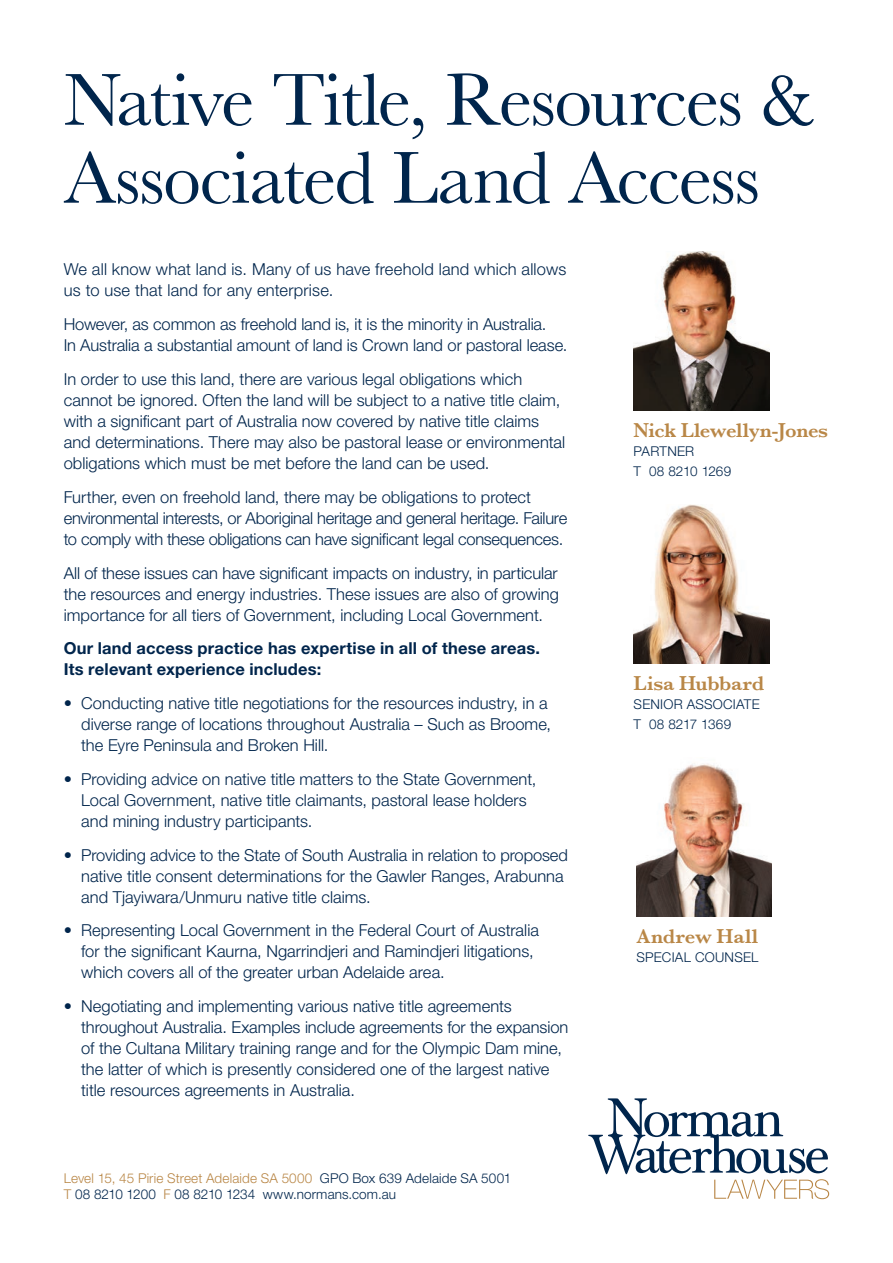
<style>
.page{position:relative;width:893px;height:1263px;background:#fff}
.page>*{position:absolute;margin:0;border:0;box-sizing:border-box;transform-origin:0 0}
.t1{font:76.5px/78px "Baskerville";letter-spacing:-.025em;color:#00254c}
.t2{font:600 20.55px "Baskerville";letter-spacing:-.01em;color:#b98747}
.t3{font:300 16.5px/21px "Helvetica Neue LT Std";color:#00254c}
.t4{font:700 16.5px/21px "Helvetica Neue LT Std";letter-spacing:.01em;color:#00254c}
.t5{font:300 13.5px/20.4px "Helvetica Neue LT Std";letter-spacing:.01em;color:#00254c}
.s1{color:#b98747}
</style>
<div class="page">
<img style="left:634px;top:251px;width:135px;height:160px">
<svg style="left:588px;top:1098px;width:241px;height:101px"></svg>
<img style="left:634px;top:504px;width:135px;height:160px">
<img style="left:636px;top:763px;width:136px;height:154px">
<h1 class="t1" style="left:64px;top:60px;width:751px">Native Title, Resources &amp;<br>Associated Land Access</h1>
<p class="t3" style="left:64px;top:259px;width:504px">We all know what land is. Many of us have freehold land which allows us to use that land for any enterprise.</p>
<p class="t3" style="left:64px;top:313px;width:505px">However, as common as freehold land is, it is the minority in Australia.<br>In Australia a substantial amount of land is Crown land or pastoral lease.</p>
<p class="t3" style="left:64px;top:368px;width:503px">In order to use this land, there are various legal obligations which cannot be ignored. Often the land will be subject to a native title claim, with a significant part of Australia now covered by native title claims and determinations. There may also be pastoral lease or environmental obligations which must be met before the land can be used.</p>
<p class="t3" style="left:64px;top:486px;width:505px">Further, even on freehold land, there may be obligations to protect environmental interests, or Aboriginal heritage and general heritage. Failure to comply with these obligations can have significant legal consequences.</p>
<p class="t3" style="left:64px;top:562px;width:497px;text-align:justify">All of these issues can have significant impacts on industry, in particular the resources and energy industries. These issues are also of growing importance for all tiers of Government, including Local Government.</p>
<p class="t4" style="left:64px;top:637px;width:478px">Our land access practice has expertise in all of these areas.<br>Its relevant experience includes:</p>
<p class="t3" style="left:81px;top:692px;width:471px;text-indent:-17px">• Conducting native title negotiations for the resources industry, in a diverse range of locations throughout Australia – Such as Broome, the Eyre Peninsula and Broken Hill.</p>
<p class="t3" style="left:81px;top:768px;width:457px;text-indent:-17px">• Providing advice on native title matters to the State Government,<br>Local Government, native title claimants, pastoral lease holders and mining industry participants.</p>
<p class="t3" style="left:81px;top:844px;width:488px;text-indent:-17px">• Providing advice to the State of South Australia in relation to proposed native title consent determinations for the Gawler Ranges, Arabunna and Tjayiwara/Unmuru native title claims.</p>
<p class="t3" style="left:81px;top:920px;width:459px;text-indent:-17px">• Representing Local Government in the Federal Court of Australia for the significant Kaurna, Ngarrindjeri and Ramindjeri litigations, which covers all of the greater urban Adelaide area.</p>
<p class="t3" style="left:81px;top:995px;width:489px;text-indent:-17px">• Negotiating and implementing various native title agreements throughout Australia. Examples include agreements for the expansion of the Cultana Military training range and for the Olympic Dam mine, the latter of which is presently considered one of the largest native title resources agreements in Australia.</p>
<p class="t5" style="left:64px;top:1169px;width:449px;line-height:16.5px"><span class="s1">Level 15, 45 Pirie Street Adelaide SA 5000</span> GPO Box 639 Adelaide SA 5001<br><span class="s1">T</span> 08 8210 1200 <span class="s1">F</span> 08 8210 1234 www.normans.com.au</p>
<p class="t2" style="left:634px;top:419px;width:196px">Nick Llewellyn-Jones</p>
<p class="t5" style="left:634px;top:440px;width:99px">PARTNER<br>T 08 8210 1269</p>
<p class="t2" style="left:634px;top:671px;width:132px">Lisa Hubbard</p>
<p class="t5" style="left:634px;top:693px;width:128px">SENIOR ASSOCIATE<br>T 08 8217 1369</p>
<p class="t2" style="left:636px;top:924px;width:123px">Andrew Hall</p>
<p class="t5" style="left:636px;top:946px;width:124px">SPECIAL COUNSEL</p>
</div>
